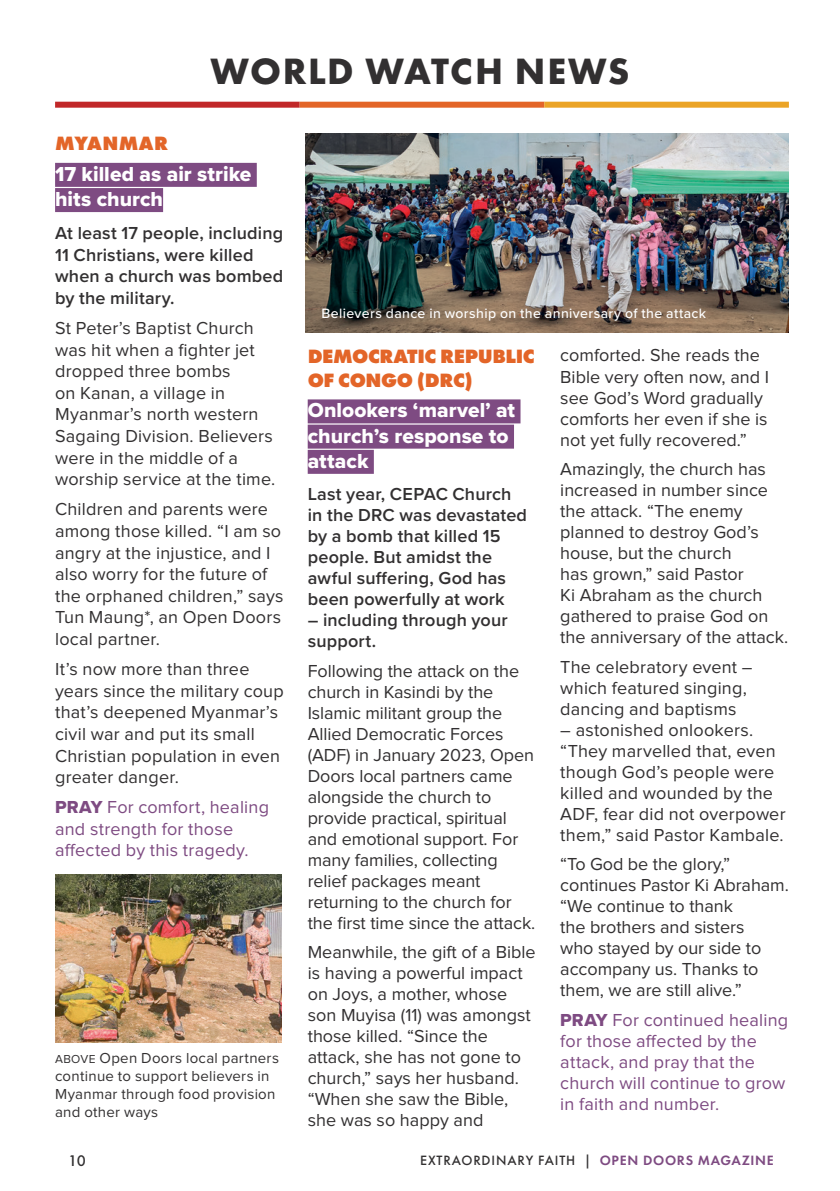
<style>
.page{position:relative;width:840px;height:1191px;background:#fff}
.page>*{position:absolute;margin:0;border:0;box-sizing:border-box;transform-origin:0 0}
.t1{font:700 38px "Futura PT";letter-spacing:.03em;color:#323031}
.Proxima_extrabold{font:21px/25.2px "Proxima Nova Extrabld";letter-spacing:.005em;color:#fff}
.Subtitle{font:800 20px/24px "Futura PT";letter-spacing:-.02em;color:#e36528}
.Subtitle-2{font:800 20px "Futura PT";letter-spacing:.02em;color:#e36528}
.Body_text{font:18px/21px "Proxima Nova";color:#323031}
.Body_text-2{font:600 18px/21px "Proxima Nova";letter-spacing:.01em;color:#323031}
.Body_text-3{font:18px/21.2px "Proxima Nova";letter-spacing:.01em;color:#7e4b82}
.t2{font:500 16px "Futura PT";color:#323031}
.Photo_caption_black{font:15px/18px "Proxima Nova";letter-spacing:.02em;color:#323031}
.Photo_caption{font:500 14px "Proxima Nova";letter-spacing:.03em;color:#fff}
.t3{font:500 14px "Futura PT";letter-spacing:.06em;color:#323031}
.s1{font-family:"Proxima Nova Extrabld"}
.s2{font-size:12px}
.s3{font-weight:600;color:#7e4b82}
</style>
<div class="page">
<img style="left:306px;top:133px;width:482px;height:199px">
<div style="left:55px;top:102px;width:244px;height:6px;background:#c12829"></div>
<div style="left:299px;top:102px;width:245px;height:6px;background:#e36528"></div>
<div style="left:544px;top:102px;width:244px;height:6px;background:#eba426"></div>
<img style="left:55px;top:874px;width:226px;height:168px">
<div style="left:55px;top:163px;width:202px;height:24px;background:#7e4b82"></div>
<div style="left:55px;top:188px;width:108px;height:24px;background:#7e4b82"></div>
<div style="left:307px;top:399px;width:213px;height:24px;background:#7e4b82"></div>
<div style="left:307px;top:424px;width:206px;height:24px;background:#7e4b82"></div>
<div style="left:307px;top:450px;width:66px;height:24px;background:#7e4b82"></div>
<p class="t1" style="left:210px;top:47px;width:420px">WORLD WATCH NEWS</p>
<p class="Subtitle-2" style="left:55px;top:130px;width:115px">MYANMAR</p>
<p class="Proxima_extrabold" style="left:55px;top:161px;width:198px">17 killed as air strike hits church</p>
<p class="Body_text-2" style="left:55px;top:222px;width:230px;line-height:21.6px">At least 17 people, including<br>11 Christians, were killed when a church was bombed by the military.</p>
<p class="Body_text" style="left:55px;top:318px;width:221px;line-height:21.6px">St Peter’s Baptist Church was hit when a fighter jet dropped three bombs<br>on Kanan, a village in<br>Myanmar’s north western<br>Sagaing Division. Believers were in the middle of a worship service at the time.</p>
<p class="Body_text" style="left:55px;top:499px;width:230px;line-height:21.6px">Children and parents were among those killed. “I am so angry at the injustice, and I also worry for the future of the orphaned children,” says<br>Tun Maung*, an Open Doors local partner.</p>
<p class="Body_text" style="left:55px;top:659px;width:230px;line-height:21.6px">It’s now more than three years since the military coup that’s deepened Myanmar’s civil war and put its small<br>Christian population in even greater danger.</p>
<p class="Body_text-3" style="left:55px;top:797px;width:215px"><span class="s1">PRAY</span> For comfort, healing and strength for those affected by this tragedy.</p>
<p class="Photo_caption_black" style="left:55px;top:1049px;width:225px"><span class="s2">ABOVE</span> Open Doors local partners continue to support believers in<br>Myanmar through food provision and other ways</p>
<p class="Photo_caption" style="left:321px;top:302px;width:386px">Believers dance in worship on the anniversary of the attack</p>
<p class="Subtitle" style="left:307px;top:343px;width:228px">DEMOCRATIC REPUBLIC<br>OF CONGO (DRC)</p>
<p class="Proxima_extrabold" style="left:307px;top:397px;width:209px">Onlookers ‘marvel’ at church’s response to attack</p>
<p class="Body_text-2" style="left:307px;top:483px;width:221px">Last year, CEPAC Church in the DRC was devastated by a bomb that killed 15 people. But amidst the awful suffering, God has been powerfully at work</p>
<p class="Body_text-2" style="left:307px;top:609px;width:201px">– including through your support.</p>
<p class="Body_text" style="left:307px;top:661px;width:229px">Following the attack on the church in Kasindi by the<br>Islamic militant group the<br>Allied Democratic Forces (ADF) in January 2023, Open<br>Doors local partners came alongside the church to provide practical, spiritual and emotional support. For many families, collecting relief packages meant returning to the church for the first time since the attack.</p>
<p class="Body_text" style="left:307px;top:942px;width:229px">Meanwhile, the gift of a Bible is having a powerful impact on Joys, a mother, whose son Muyisa (11) was amongst those killed. “Since the attack, she has not gone to church,” says her husband. “When she saw the Bible, she was so happy and</p>
<p class="Body_text" style="left:560px;top:346px;width:210px">comforted. She reads the<br>Bible very often now, and I see God’s Word gradually comforts her even if she is not yet fully recovered.”</p>
<p class="Body_text" style="left:560px;top:459px;width:229px">Amazingly, the church has increased in number since the attack. “The enemy planned to destroy God’s house, but the church<br>has grown,” said Pastor<br>Ki Abraham as the church gathered to praise God on the anniversary of the attack.</p>
<p class="Body_text" style="left:560px;top:657px;width:194px">The celebratory event – which featured singing, dancing and baptisms</p>
<p class="Body_text" style="left:560px;top:720px;width:227px">– astonished onlookers. “They marvelled that, even though God’s people were killed and wounded by the<br>ADF, fear did not overpower them,” said Pastor Kambale.</p>
<p class="Body_text" style="left:560px;top:854px;width:230px">“To God be the glory,” continues Pastor Ki Abraham. “We continue to thank<br>the brothers and sisters<br>who stayed by our side to accompany us. Thanks to them, we are still alive.”</p>
<p class="Body_text-3" style="left:560px;top:1010px;width:229px"><span class="s1">PRAY</span> For continued healing for those affected by the attack, and pray that the church will continue to grow in faith and number.</p>
<p class="t2" style="left:68px;top:1151px;width:19px">10</p>
<p class="t3" style="left:420px;top:1152px;width:355px">EXTRAORDINARY FAITH | <span class="s3">OPEN DOORS MAGAZINE</span></p>
</div>
